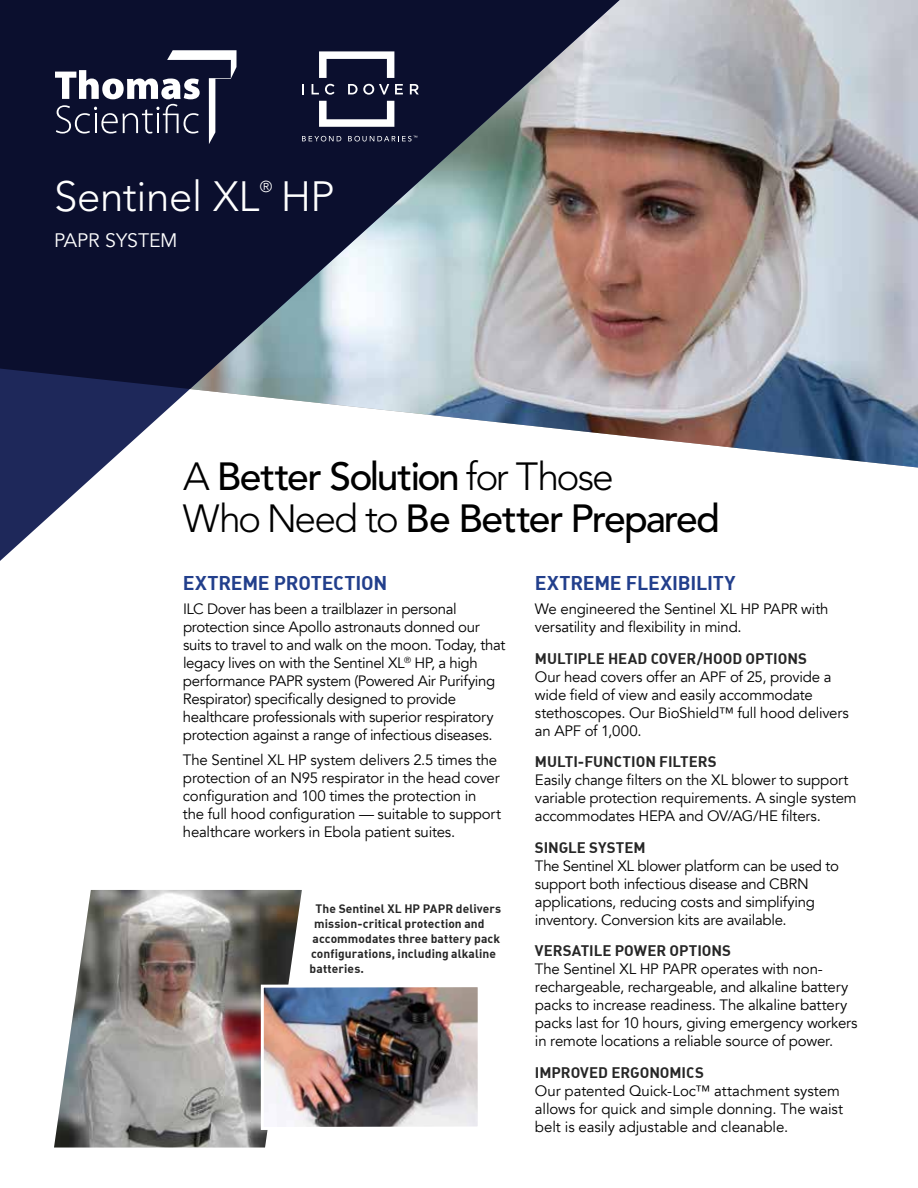
<style>
.page{position:relative;width:918px;height:1188px;background:#fff}
.page>*{position:absolute;margin:0;border:0;box-sizing:border-box;transform-origin:0 0}
.t1{font:300 42px "Avenir LT Std";letter-spacing:-.01em;color:#fff}
.t2{font:500 39px/42px "Avenir LT Std";letter-spacing:-.045em;color:#000}
.t3{font:19.5px "DIN Bold Alternate";letter-spacing:-.01em;color:#223f8c}
.t4{font:19.5px "Avenir";letter-spacing:-.01em;color:#fff}
.t5{font:300 15.75px "Avenir LT Std";color:#fff}
.t6{font:15px/18px "Avenir";letter-spacing:-.015em;color:#000}
.t7{font:15px "DIN Bold Alternate";color:#262626}
.t8{font:12px "DIN Bold Alternate";letter-spacing:.01em;color:#262626}
.s1{font-weight:300}
</style>
<div class="page">
<img style="left:620px;top:0;width:298px;height:468px">
<svg style="left:0;top:389px;width:620px;height:172px"></svg>
<svg style="left:0;top:0;width:634px;height:389px;background:#4d5062"></svg>
<img style="left:54px;top:890px;width:248px;height:258px">
<img style="left:259px;top:983px;width:219px;height:148px">
<svg style="left:302px;top:84px;width:2px;height:10px"></svg>
<svg style="left:312px;top:84px;width:7px;height:10px"></svg>
<svg style="left:325px;top:84px;width:10px;height:11px"></svg>
<svg style="left:348px;top:84px;width:41px;height:11px"></svg>
<svg style="left:395px;top:84px;width:8px;height:10px"></svg>
<svg style="left:410px;top:84px;width:9px;height:10px"></svg>
<svg style="left:319px;top:51px;width:75px;height:27px"></svg>
<svg style="left:319px;top:101px;width:75px;height:26px"></svg>
<svg style="left:302px;top:136px;width:39px;height:5px"></svg>
<svg style="left:348px;top:136px;width:69px;height:5px"></svg>
<svg style="left:54px;top:50px;width:183px;height:94px"></svg>
<h1 class="t1" style="left:54px;top:172px;width:207px">Sentinel XL</h1>
<p class="t5" style="left:260px;top:178px;width:14px">®</p>
<h1 class="t1" style="left:281px;top:172px;width:55px">HP</h1>
<h3 class="t4" style="left:54px;top:229px;width:125px">PAPR SYSTEM</h3>
<h2 class="t2" style="left:183px;top:457px;width:539px"><span class="s1">A</span> Better Solution <span class="s1">for Those<br>Who Need to</span> Be Better Prepared</h2>
<h3 class="t3" style="left:183px;top:570px;width:206px">EXTREME PROTECTION</h3>
<p class="t6" style="left:183px;top:600px;width:324px">ILC Dover has been a trailblazer in personal protection since Apollo astronauts donned our suits to travel to and walk on the moon. Today, that legacy lives on with the Sentinel XL<sup>®</sup> HP, a high performance PAPR system (Powered Air Purifying Respirator) specifically designed to provide healthcare professionals with superior respiratory protection against a range of infectious diseases.</p>
<p class="t6" style="left:183px;top:751px;width:319px">The Sentinel XL HP system delivers 2.5 times the protection of an N95 respirator in the head cover configuration and 100 times the protection in the full hood configuration — suitable to support healthcare workers in Ebola patient suites.</p>
<p class="t8" style="left:316px;top:901px;width:187px">The Sentinel XL HP PAPR delivers</p>
<p class="t8" style="left:314px;top:916px;width:172px">mission-critical protection and</p>
<p class="t8" style="left:313px;top:931px;width:189px">accommodates three battery pack</p>
<p class="t8" style="left:311px;top:946px;width:186px">configurations, including alkaline</p>
<p class="t8" style="left:310px;top:961px;width:56px">batteries.</p>
<h3 class="t3" style="left:535px;top:570px;width:202px">EXTREME FLEXIBILITY</h3>
<p class="t6" style="left:535px;top:600px;width:295px">We engineered the Sentinel XL HP PAPR with versatility and flexibility in mind.</p>
<p class="t7" style="left:535px;top:649px;width:274px">MULTIPLE HEAD COVER/HOOD OPTIONS</p>
<p class="t6" style="left:535px;top:668px;width:315px">Our head covers offer an APF of 25, provide a wide field of view and easily accommodate stethoscopes. Our BioShield™ full hood delivers an APF of 1,000.</p>
<p class="t7" style="left:535px;top:752px;width:183px">MULTI-FUNCTION FILTERS</p>
<p class="t6" style="left:535px;top:771px;width:323px">Easily change filters on the XL blower to support variable protection requirements. A single system accommodates HEPA and OV/AG/HE filters.</p>
<p class="t7" style="left:535px;top:838px;width:112px">SINGLE SYSTEM</p>
<p class="t6" style="left:535px;top:857px;width:306px">The Sentinel XL blower platform can be used to support both infectious disease and CBRN applications, reducing costs and simplifying inventory. Conversion kits are available.</p>
<p class="t7" style="left:535px;top:941px;width:198px">VERSATILE POWER OPTIONS</p>
<p class="t6" style="left:535px;top:960px;width:324px">The Sentinel XL HP PAPR operates with non&shy;rechargeable, rechargeable, and alkaline battery packs to increase readiness. The alkaline battery packs last for 10 hours, giving emergency workers in remote locations a reliable source of power.</p>
<p class="t7" style="left:535px;top:1063px;width:170px">IMPROVED ERGONOMICS</p>
<p class="t6" style="left:535px;top:1082px;width:310px">Our patented Quick-Loc™ attachment system allows for quick and simple donning. The waist belt is easily adjustable and cleanable.</p>
</div>
